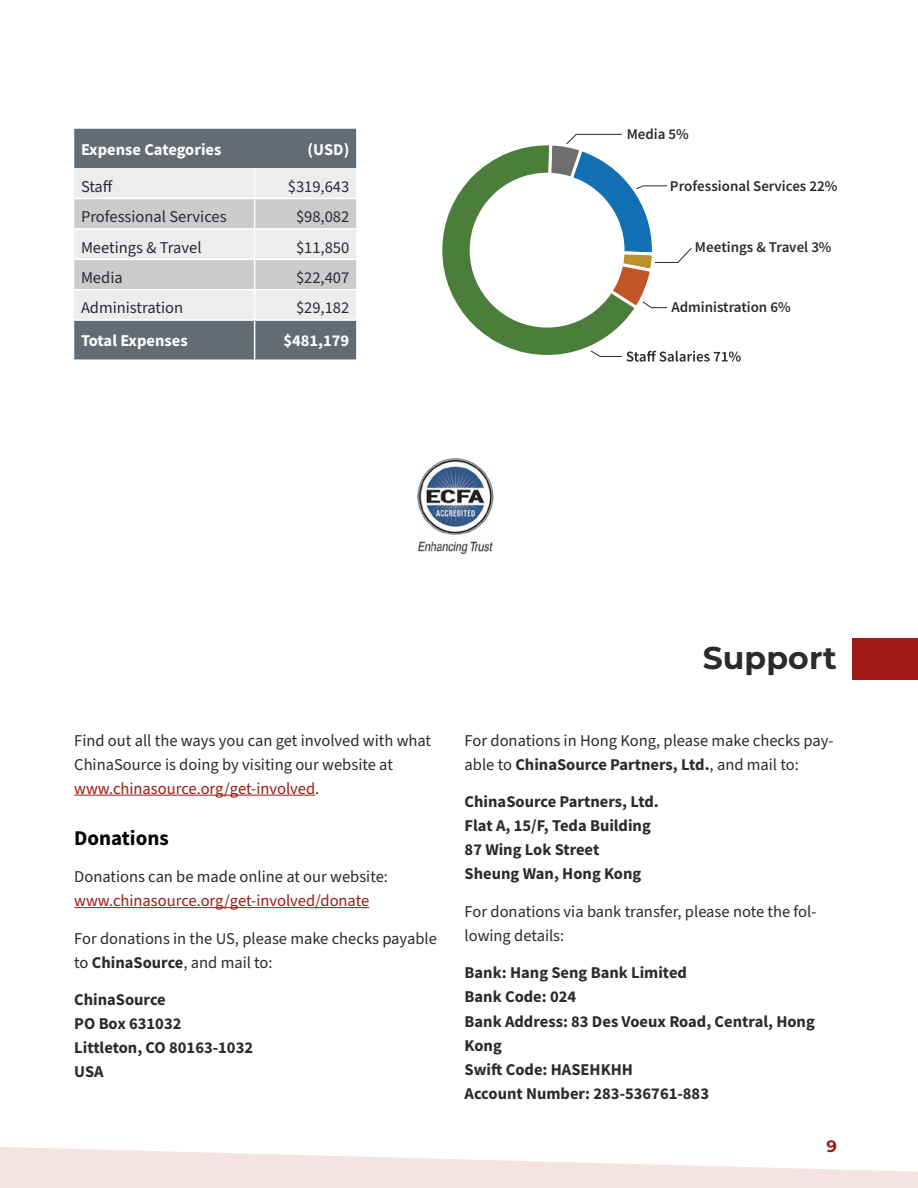
<style>
.page{position:relative;width:918px;height:1188px;background:#fff}
.page>*{position:absolute;margin:0;border:0;box-sizing:border-box;transform-origin:0 0}
.t1{font:700 31.5px "Montserrat";letter-spacing:.005em;color:#292b2e}
.t2{font:700 21px "Source Sans Pro";color:#000}
.t3{font:16.5px/24px "Source Sans Pro";color:#292b2e}
.t4{font:700 16.5px/24px "Source Sans Pro";color:#292b2e}
.t5{font:700 16.5px "Source Sans Pro";color:#fff}
.t6{font:16.5px "Source Sans Pro";color:#a11a17}
.t7{font:700 16.5px "Montserrat";color:#a11a17}
.t8{font:600 15px "Source Sans Pro";color:#292b2d}
.s1{color:#a11a17}
.s2{font-weight:700}
</style>
<div class="page">
<hr style="left:74px;top:795px;width:241px;height:1px;background:#a11a17">
<hr style="left:74px;top:907px;width:295px;height:1px;background:#a11a17">
<div style="left:853px;top:638px;width:65px;height:42px;background:#a11a17"></div>
<img style="left:417px;top:459px;width:77px;height:95px">
<div style="left:74px;top:129px;width:282px;height:230px;background:#636b73"></div>
<svg style="left:74px;top:168px;width:282px;height:151px;background:#e1e1e4"></svg>
<hr style="left:74px;top:319px;width:181px;height:2px;background:#fff">
<hr style="left:255px;top:319px;width:101px;height:2px;background:#fff">
<hr style="left:254px;top:321px;width:1px;height:38px;background:#fff">
<svg style="left:442px;top:134px;width:299px;height:228px"></svg>
<svg style="left:0;top:1147px;width:918px;height:41px"></svg>
<p class="t5" style="left:81px;top:138px;width:142px">Expense Categories</p>
<p class="t5" style="left:308px;top:138px;width:43px">(USD)</p>
<p class="t3" style="left:81px;top:175px;width:33px">Staff</p>
<p class="t3" style="left:288px;top:175px;width:63px">$319,643</p>
<p class="t3" style="left:81px;top:205px;width:147px">Professional Services</p>
<p class="t3" style="left:296px;top:205px;width:55px">$98,082</p>
<p class="t3" style="left:81px;top:236px;width:122px">Meetings &amp; Travel</p>
<p class="t3" style="left:296px;top:236px;width:55px">$11,850</p>
<p class="t3" style="left:81px;top:266px;width:43px">Media</p>
<p class="t3" style="left:296px;top:266px;width:55px">$22,407</p>
<p class="t3" style="left:81px;top:296px;width:104px">Administration</p>
<p class="t3" style="left:296px;top:296px;width:55px">$29,182</p>
<p class="t5" style="left:81px;top:329px;width:108px">Total Expenses</p>
<p class="t5" style="left:283px;top:329px;width:67px">$481,179</p>
<p class="t8" style="left:627px;top:124px;width:64px">Media 5%</p>
<p class="t8" style="left:670px;top:176px;width:169px">Professional Services 22%</p>
<p class="t8" style="left:695px;top:237px;width:138px">Meetings &amp; Travel 3%</p>
<p class="t8" style="left:671px;top:297px;width:121px">Administration 6%</p>
<p class="t3" style="left:74px;top:729px;width:358px">Find out all the ways you can get involved with what<br>ChinaSource is doing by visiting our website at <span class="s1">www.chinasource.org/get-involved</span>.</p>
<p class="t2" style="left:74px;top:824px;width:96px">Donations</p>
<p class="t3" style="left:74px;top:865px;width:315px">Donations can be made online at our website:</p>
<p class="t6" style="left:74px;top:890px;width:297px">www.chinasource.org/get-involved/donate</p>
<p class="t3" style="left:74px;top:927px;width:364px">For donations in the US, please make checks payable to <span class="s2">ChinaSource</span>, and mail to:</p>
<p class="t4" style="left:74px;top:988px;width:180px">ChinaSource<br>PO Box 631032<br>Littleton, CO 80163-1032<br>USA</p>
<h1 class="t1" style="left:703px;top:635px;width:136px">Support</h1>
<p class="t3" style="left:465px;top:729px;width:370px">For donations in Hong Kong, please make checks pay&shy;able to <span class="s2">ChinaSource Partners, Ltd.</span>, and mail to:</p>
<p class="t4" style="left:465px;top:790px;width:196px">ChinaSource Partners, Ltd.<br>Flat A, 15/F, Teda Building<br>87 Wing Lok Street<br>Sheung Wan, Hong Kong</p>
<p class="t3" style="left:465px;top:900px;width:353px">For donations via bank transfer, please note the fol&shy;lowing details:</p>
<p class="t4" style="left:465px;top:961px;width:352px">Bank: Hang Seng Bank Limited<br>Bank Code: 024<br>Bank Address: 83 Des Voeux Road, Central, Hong<br>Kong<br>Swift Code: HASEHKHH<br>Account Number: 283-536761-883</p>
<p class="t7" style="left:826px;top:1134px;width:12px">9</p>
</div>
